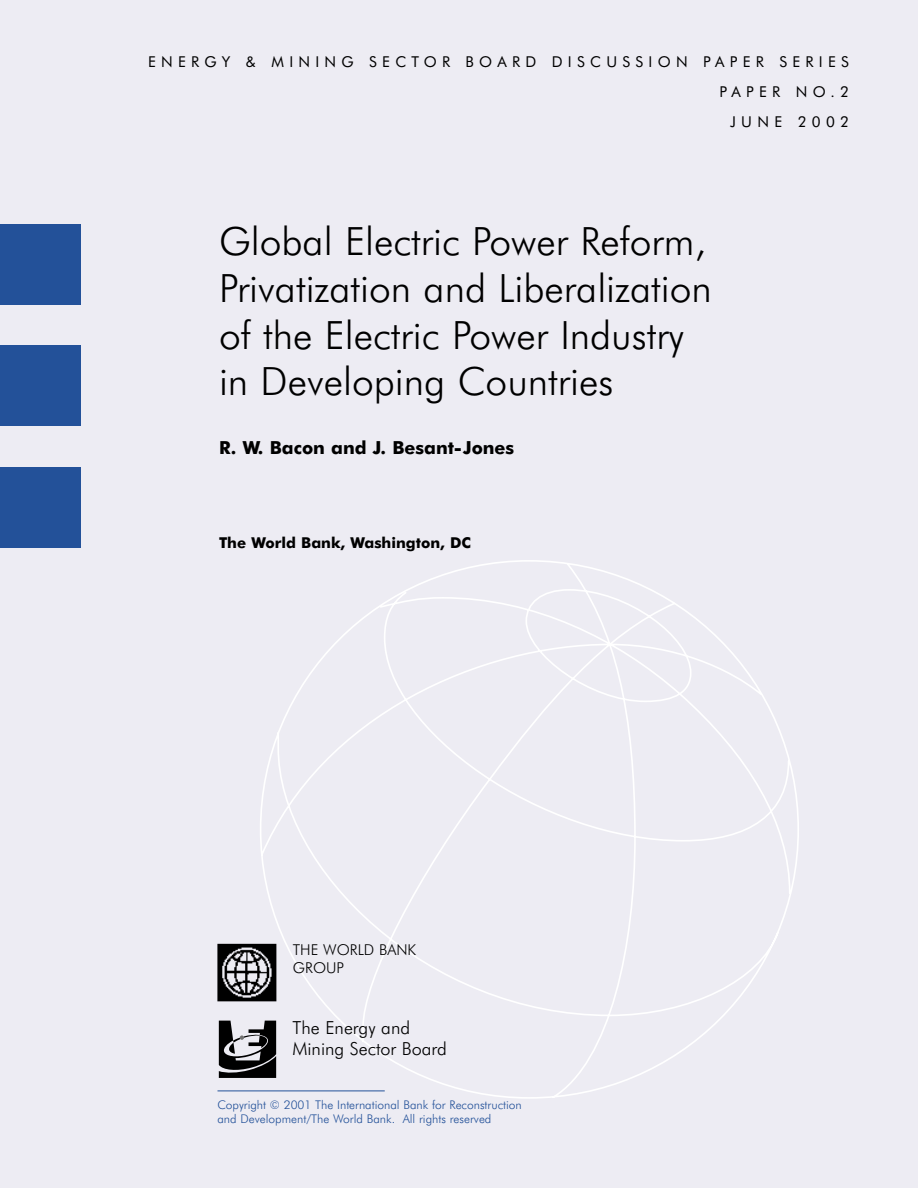
<style>
.page{position:relative;width:918px;height:1188px;background:#edecf3}
.page>*{position:absolute;margin:0;border:0;box-sizing:border-box;transform-origin:0 0}
.t1{font:300 39px/46.8px "Futura BT";color:#000}
.t2{font:300 18px/21.6px "Futura BT";color:#000}
.t3{font:700 18px "Futura BT";color:#000}
.t4{font:15px/30px "Futura BT";letter-spacing:.355em;color:#000;text-align:right}
.t5{font:700 15px "Futura BT";color:#000}
.t6{font:300 15px/18px "Futura BT";color:#000}
.t7{font:300 12px/14.4px "Futura BT";color:#235199}
</style>
<div class="page">
<hr style="left:218px;top:1091px;width:167px;height:1px;background:#235199">
<svg style="left:259px;top:560px;width:540px;height:539px"></svg>
<div style="left:0;top:224px;width:81px;height:81px;background:#235199"></div>
<div style="left:0;top:345px;width:81px;height:81px;background:#235199"></div>
<div style="left:0;top:467px;width:81px;height:81px;background:#235199"></div>
<svg style="left:219px;top:1021px;width:57px;height:57px"></svg>
<img style="left:217px;top:941px;width:63px;height:63px">
<p class="t4" style="left:148px;top:48px;width:702px">ENERGY &amp; MINING SECTOR BOARD DISCUSSION PAPER SERIES<br>PAPER NO.2<br>JUNE 2002</p>
<p class="t1" style="left:219px;top:222px;width:494px">Global Electric Power Reform,<br>Privatization and Liberalization of the Electric Power Industry in Developing Countries</p>
<p class="t3" style="left:219px;top:441px;width:297px">R. W. Bacon and J. Besant-Jones</p>
<p class="t5" style="left:219px;top:537px;width:253px">The World Bank, Washington, DC</p>
<p class="t6" style="left:293px;top:942px;width:125px">THE WORLD BANK<br>GROUP</p>
<p class="t2" style="left:292px;top:1019px;width:156px">The Energy and<br>Mining Sector Board</p>
<p class="t7" style="left:217px;top:1099px;width:306px">Copyright © 2001 The International Bank for Reconstruction and Development/The World Bank. All rights reserved</p>
</div>
